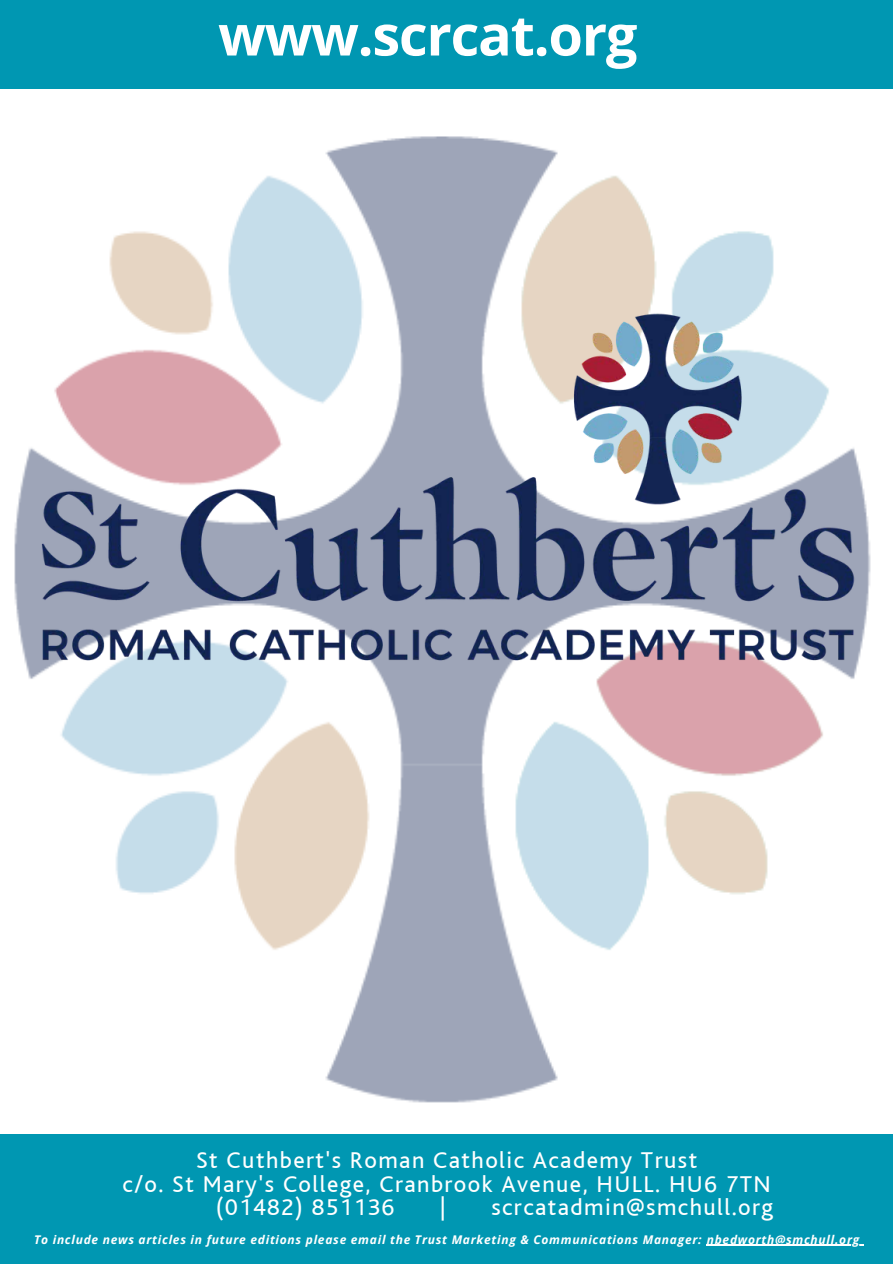
<style>
.page{position:relative;width:893px;height:1264px;background:#fff}
.page>*{position:absolute;margin:0;border:0;box-sizing:border-box;transform-origin:0 0}
.t1{font:700 55.8px "Open Sans";letter-spacing:-.02em;color:#fff}
.t2{font:24px "Bliss";letter-spacing:.06em;color:#fff}
.t3{font:italic 700 12px "Open Sans";letter-spacing:.06em;color:#fff}
</style>
<div class="page">
<div style="left:0;top:0;width:892px;height:89px;background:#0097b2"></div>
<img style="left:61px;top:136px;width:762px;height:967px">
<div style="left:0;top:1133px;width:892px;height:130px;background:#0097b2"></div>
<img style="left:14px;top:278px;width:857px;height:434px">
<hr style="left:706px;top:1244px;width:154px;height:1px;background:#fff">
<p class="t1" style="left:218px;top:-4px;width:420px">www.scrcat.org</p>
<p class="t2" style="left:196px;top:1147px;width:502px">St Cuthbert's Roman Catholic Academy Trust</p>
<p class="t2" style="left:123px;top:1171px;width:649px">c/o. St Mary's College, Cranbrook Avenue, HULL. HU6 7TN</p>
<p class="t2" style="left:216px;top:1194px;width:180px">(01482) 851136</p>
<p class="t2" style="left:440px;top:1194px;width:8px">|</p>
<p class="t2" style="left:491px;top:1194px;width:283px">scrcatadmin@smchull.org</p>
<p class="t3" style="left:34px;top:1230px;width:826px">To include news articles in future editions please email the Trust Marketing &amp; Communications Manager: nbedworth@smchull.org</p>
</div>
